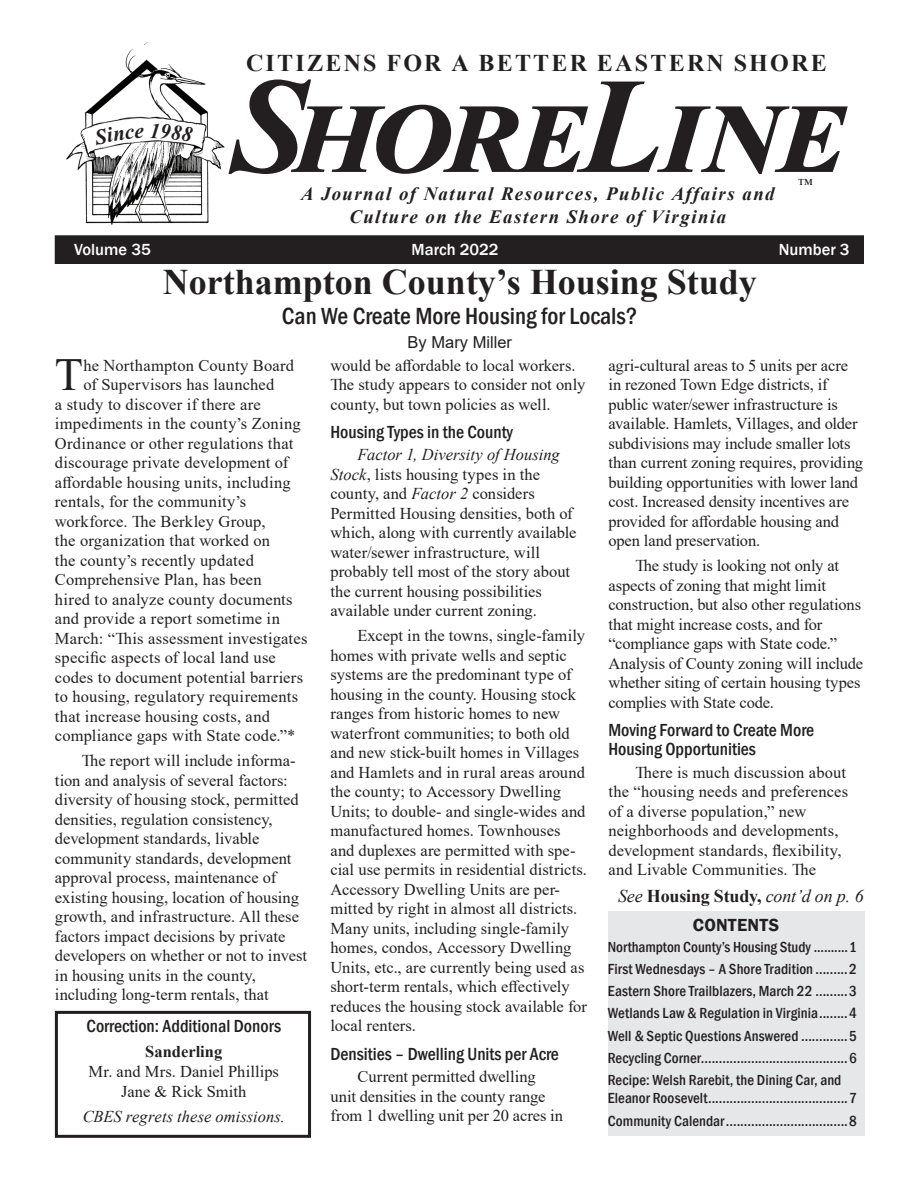
<style>
.page{position:relative;width:918px;height:1188px;background:#fff}
.page>*{position:absolute;margin:0;border:0;box-sizing:border-box;transform-origin:0 0}
.t1{font:italic 700 136.5px "Times New Roman";letter-spacing:.005em;color:#231f20}
.firstpara{font:45.9px "Times New Roman";color:#231f20}
.Headline{font:700 36px "Times New Roman";color:#231f20}
.subuni_1{font:500 condensed 24px "Franklin Gothic";color:#231f20}
.t2{font:700 24px "Times New Roman";letter-spacing:.095em;color:#231f20}
.noind{font:italic 700 18.75px/22.5px "Times New Roman";letter-spacing:.08em;color:#231f20;text-align:center}
.Subuni_2{font:500 condensed 18px/19.5px "Franklin Gothic";color:#231f20}
.t3{font:italic 18px "Times New Roman";letter-spacing:-.01em;color:#231f20}
.noind-2{font:600 18px "Franklin Gothic";letter-spacing:.01em;color:#231f20}
.Body{font:16.5px/19.5px "Times New Roman";color:#231f20}
.firstpara-2{font:16.5px "Times New Roman";letter-spacing:.01em;color:#231f20}
.noind-3{font:16.5px "Times New Roman";letter-spacing:.005em;color:#231f20}
.noind-4{font:italic 16.5px "Times New Roman";color:#231f20}
.t4{font:500 16.5px "Franklin Gothic";color:#fff}
.byline{font:16.5px "Arial";color:#231f20}
.Subuni_2-2{font:700 16.5px "Times New Roman";color:#231f20}
.noind-5{font:500 condensed 15px/18px "Franklin Gothic";letter-spacing:.005em;color:#231f20}
.t5{font:15px "Times New Roman";color:#231f20}
.s1{font-style:italic}
.s2{font-weight:700;font-style:normal}
</style>
<div class="page">
<div style="left:56px;top:236px;width:807px;height:27px;background:#231f20"></div>
<div style="left:55px;top:235px;width:809px;height:29px;border:2px solid #231f20"></div>
<img style="left:66px;top:48px;width:159px;height:177px">
<div style="left:608px;top:912px;width:256px;height:224px;background:#e6e7e9"></div>
<div style="left:55px;top:1011px;width:256px;height:127px;border:3px solid #231f20"></div>
<svg style="left:93px;top:127px;width:51px;height:18px"></svg>
<svg style="left:150px;top:123px;width:43px;height:19px"></svg>
<p class="t2" style="left:246px;top:46px;width:582px">CITIZENS FOR A BETTER EASTERN SHORE</p>
<p class="t1" style="left:232px;top:31px;width:610px">ShoreLine</p>
<p class="t5" style="left:798px;top:173px;width:16px">™</p>
<p class="noind" style="left:301px;top:182px;width:475px">A Journal of Natural Resources, Public Affairs and<br>Culture on the Eastern Shore of Virginia</p>
<p class="t4" style="left:74px;top:239px;width:78px">Volume 35</p>
<p class="t4" style="left:412px;top:239px;width:89px">March 2022</p>
<p class="t4" style="left:779px;top:239px;width:72px">Number 3</p>
<p class="Headline" style="left:163px;top:256px;width:595px">Northampton County’s Housing Study</p>
<p class="subuni_1" style="left:282px;top:300px;width:357px">Can We Create More Housing for Locals?</p>
<p class="byline" style="left:408px;top:331px;width:106px">By Mary Miller</p>
<p class="Body" style="left:330px;top:355px;width:256px">would be affordable to local workers.<br>The study appears to consider not only county, but town policies as well.</p>
<p class="Subuni_2" style="left:330px;top:422px;width:184px">Housing Types in the County</p>
<p class="Body" style="left:330px;top:445px;width:248px;text-indent:27px"><span class="s1">Factor 1, Diversity of Housing Stock</span>, lists housing types in the county, and <span class="s1">Factor 2</span> considers Permitted Housing densities, both of which, along with currently available water/sewer infrastructure, will probably tell most of the story about the current housing possibilities available under current zoning.</p>
<p class="Body" style="left:330px;top:626px;width:258px;text-indent:27px">Except in the towns, single-family homes with private wells and septic systems are the predominant type of housing in the county. Housing stock ranges from historic homes to new waterfront communities; to both old and new stick-built homes in Villages and Hamlets and in rural areas around the county; to Accessory Dwelling Units; to double- and single-wides and manufactured homes. Townhouses and duplexes are permitted with spe&shy;cial use permits in residential districts.<br>Accessory Dwelling Units are per&shy;mitted by right in almost all districts.<br>Many units, including single-family homes, condos, Accessory Dwelling Units, etc., are currently being used as short-term rentals, which effectively reduces the housing stock available for local renters.</p>
<p class="Subuni_2" style="left:330px;top:1044px;width:230px">Densities – Dwelling Units per Acre</p>
<p class="Body" style="left:330px;top:1066px;width:234px;text-indent:27px">Current permitted dwelling unit densities in the county range from 1 dwelling unit per 20 acres in</p>
<p class="firstpara" style="left:55px;top:342px;width:30px">T</p>
<p class="firstpara-2" style="left:83px;top:353px;width:212px">he Northampton County Board</p>
<p class="Body" style="left:608px;top:355px;width:256px">agri-cultural areas to 5 units per acre in rezoned Town Edge districts, if public water/sewer infrastructure is available. Hamlets, Villages, and older subdivisions may include smaller lots than current zoning requires, providing building opportunities with lower land cost. Increased density incentives are provided for affordable housing and open land preservation.</p>
<p class="Body" style="left:608px;top:555px;width:256px;text-indent:27px">The study is looking not only at aspects of zoning that might limit construction, but also other regulations that might increase costs, and for “compliance gaps with State code.” Analysis of County zoning will include whether siting of certain housing types complies with State code.</p>
<p class="Subuni_2" style="left:608px;top:720px;width:207px">Moving Forward to Create More<br>Housing Opportunities</p>
<p class="Body" style="left:608px;top:762px;width:241px;text-indent:27px">There is much discussion about the “housing needs and preferences of a diverse population,” new neighborhoods and developments, development standards, flexibility, and Livable Communities. The</p>
<p class="firstpara-2" style="left:83px;top:373px;width:192px">of Supervisors has launched</p>
<p class="firstpara-2" style="left:55px;top:392px;width:207px">a study to discover if there are</p>
<p class="firstpara-2" style="left:55px;top:412px;width:247px">impediments in the county’s Zoning</p>
<p class="firstpara-2" style="left:55px;top:431px;width:240px">Ordinance or other regulations that</p>
<p class="firstpara-2" style="left:55px;top:451px;width:235px">discourage private development of</p>
<p class="firstpara-2" style="left:55px;top:470px;width:237px">affordable housing units, including</p>
<p class="firstpara-2" style="left:55px;top:490px;width:193px">rentals, for the community’s</p>
<p class="firstpara-2" style="left:55px;top:509px;width:212px">workforce. The Berkley Group,</p>
<p class="firstpara-2" style="left:55px;top:529px;width:217px">the organization that worked on</p>
<p class="firstpara-2" style="left:55px;top:548px;width:201px">the county’s recently updated</p>
<p class="firstpara-2" style="left:55px;top:568px;width:208px">Comprehensive Plan, has been</p>
<p class="firstpara-2" style="left:55px;top:587px;width:239px">hired to analyze county documents</p>
<p class="firstpara-2" style="left:55px;top:607px;width:227px">and provide a report sometime in</p>
<p class="firstpara-2" style="left:55px;top:626px;width:254px">March: “This assessment investigates</p>
<p class="firstpara-2" style="left:55px;top:646px;width:223px">specific aspects of local land use</p>
<p class="firstpara-2" style="left:55px;top:665px;width:250px">codes to document potential barriers</p>
<p class="firstpara-2" style="left:55px;top:685px;width:245px">to housing, regulatory requirements</p>
<p class="firstpara-2" style="left:55px;top:704px;width:217px">that increase housing costs, and</p>
<p class="firstpara-2" style="left:55px;top:724px;width:242px">compliance gaps with State code.”*</p>
<p class="Body" style="left:55px;top:750px;width:254px;text-indent:27px">The report will include informa&shy;tion and analysis of several factors: diversity of housing stock, permitted densities, regulation consistency, development standards, livable community standards, development approval process, maintenance of existing housing, location of housing growth, and infrastructure. All these factors impact decisions by private developers on whether or not to invest in housing units in the county, including long-term rentals, that</p>
<p class="t3" style="left:618px;top:883px;width:247px">See <span class="s2">Housing Study,</span> cont’d on p. 6</p>
<p class="noind-2" style="left:693px;top:914px;width:88px">CONTENTS</p>
<p class="noind-5" style="left:608px;top:937px;width:251px">Northampton County’s Housing Study ..........1</p>
<p class="noind-5" style="left:608px;top:960px;width:251px">First Wednesdays – A Shore Tradition .........2</p>
<p class="noind-5" style="left:608px;top:982px;width:251px">Eastern Shore Trailblazers, March 22 .........3</p>
<p class="noind-5" style="left:608px;top:1004px;width:251px">Wetlands Law &amp; Regulation in Virginia........4</p>
<p class="noind-5" style="left:608px;top:1027px;width:251px">Well &amp; Septic Questions Answered .............5</p>
<p class="noind-5" style="left:608px;top:1049px;width:251px">Recycling Corner.........................................6</p>
<p class="noind-5" style="left:608px;top:1071px;width:251px">Recipe: Welsh Rarebit, the Dining Car, and<br>Eleanor Roosevelt.......................................7</p>
<p class="noind-5" style="left:608px;top:1112px;width:251px">Community Calendar..................................8</p>
<p class="Subuni_2" style="left:87px;top:1016px;width:196px">Correction: Additional Donors</p>
<p class="Subuni_2-2" style="left:145px;top:1039px;width:79px">Sanderling</p>
<p class="noind-3" style="left:89px;top:1060px;width:192px">Mr. and Mrs. Daniel Phillips</p>
<p class="noind-3" style="left:121px;top:1080px;width:127px">Jane &amp; Rick Smith</p>
<p class="noind-4" style="left:83px;top:1105px;width:204px">CBES regrets these omissions.</p>
</div>
